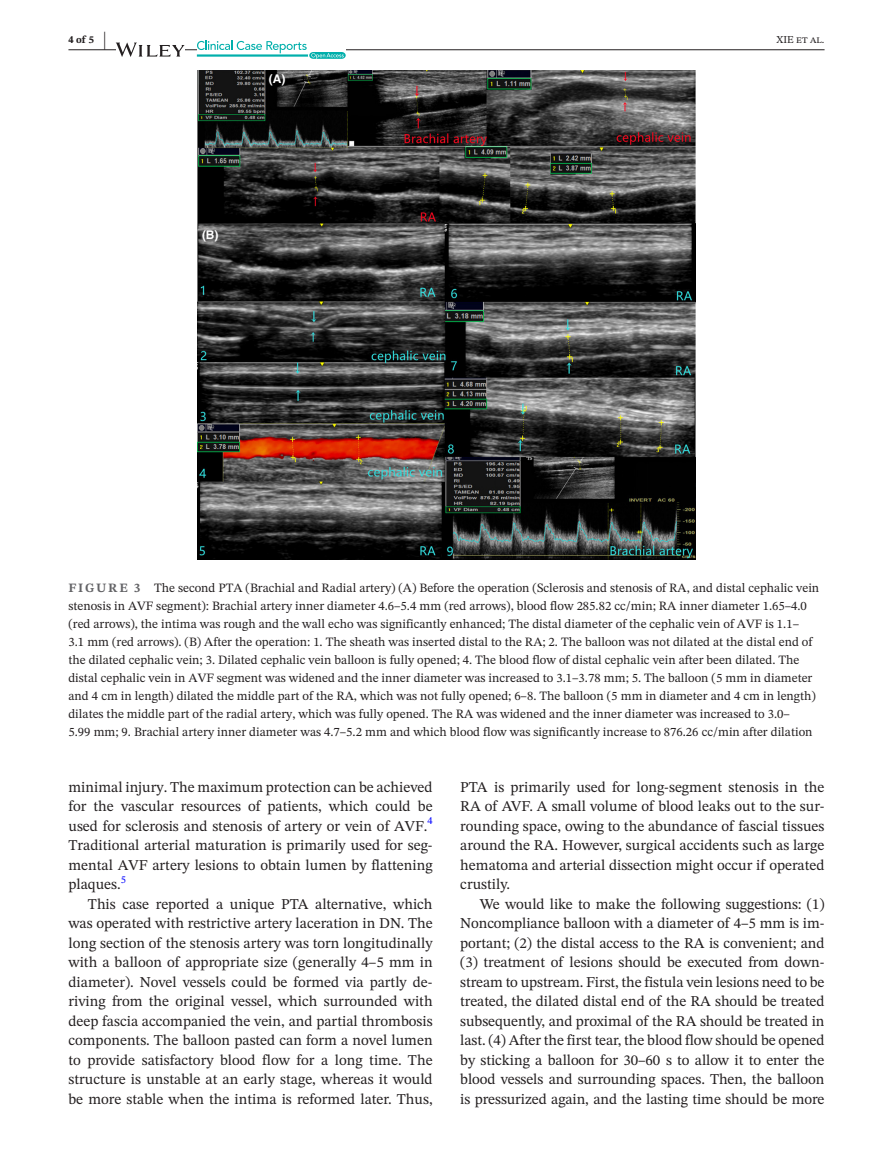
<style>
.page{position:relative;width:893px;height:1174px;background:#fff}
.page>*{position:absolute;margin:0;border:0;box-sizing:border-box;transform-origin:0 0}
.t1{font:15px/19.5px "STIX Two Text";color:#231f20;text-align:justify}
.t2{font:12.75px/18px "STIX Two Text";color:#231f20}
.t3{font:700 12px "Helvetica";color:#fff}
.t4{font:10.5px "STIX Two Text";color:#231f20}
.t5{font:700 10.5px "STIX Two Text";color:#231f20}
.t6{font:10.5px "STIX Two Text";color:#00f}
.s1{font-size:21px}
.s2{font-weight:700;color:#636366}
</style>
<div class="page">
<hr style="left:68px;top:49px;width:756px;height:1px;background:#231f20">
<svg style="left:116px;top:43px;width:69px;height:14px"></svg>
<svg style="left:197px;top:41px;width:149px;height:18px"></svg>
<img style="left:198px;top:70px;width:497px;height:489px">
<p class="t5" style="left:68px;top:32px;width:39px">4 of 5 <span class="s1">|</span></p>
<p class="t4" style="left:776px;top:32px;width:49px">XIE et al.</p>
<p class="t3" style="left:269px;top:72px;width:18px">(A)</p>
<p class="t3" style="left:202px;top:227px;width:18px">(B)</p>
<p class="t2" style="left:68px;top:578px;width:752px"><span class="s2">FIGURE 3</span> The second PTA (Brachial and Radial artery) (A) Before the operation (Sclerosis and stenosis of RA, and distal cephalic vein stenosis in AVF segment): Brachial artery inner diameter 4.6–5.4 mm (red arrows), blood flow 285.82 cc/min; RA inner diameter 1.65–4.0 (red arrows), the intima was rough and the wall echo was significantly enhanced; The distal diameter of the cephalic vein of AVF is 1.1–<br>3.1 mm (red arrows). (B) After the operation: 1. The sheath was inserted distal to the RA; 2. The balloon was not dilated at the distal end of the dilated cephalic vein; 3. Dilated cephalic vein balloon is fully opened; 4. The blood flow of distal cephalic vein after been dilated. The distal cephalic vein in AVF segment was widened and the inner diameter was increased to 3.1–3.78 mm; 5. The balloon (5 mm in diameter and 4 cm in length) dilated the middle part of the RA, which was not fully opened; 6–8. The balloon (5 mm in diameter and 4 cm in length) dilates the middle part of the radial artery, which was fully opened. The RA was widened and the inner diameter was increased to 3.0–<br>5.99 mm; 9. Brachial artery inner diameter was 4.7–5.2 mm and which blood flow was significantly increase to 876.26 cc/min after dilation</p>
<p class="t1" style="left:68px;top:777px;width:366px">minimal injury. The maximum protection can be achieved for the vascular resources of patients, which could be used for sclerosis and stenosis of artery or vein of AVF.</p>
<p class="t6" style="left:427px;top:813px;width:7px">4</p>
<p class="t1" style="left:68px;top:835px;width:366px">Traditional arterial maturation is primarily used for seg&shy;mental AVF artery lesions to obtain lumen by flattening plaques.</p>
<p class="t6" style="left:121px;top:871px;width:7px">5</p>
<p class="t1" style="left:68px;top:894px;width:366px;text-indent:20px">This case reported a unique PTA alternative, which was operated with restrictive artery laceration in DN. The long section of the stenosis artery was torn longitudinally with a balloon of appropriate size (generally 4–5 mm in diameter). Novel vessels could be formed via partly de&shy;riving from the original vessel, which surrounded with deep fascia accompanied the vein, and partial thrombosis components. The balloon pasted can form a novel lumen to provide satisfactory blood flow for a long time. The structure is unstable at an early stage, whereas it would be more stable when the intima is reformed later. Thus,</p>
<p class="t1" style="left:460px;top:777px;width:366px">PTA is primarily used for long-segment stenosis in the RA of AVF. A small volume of blood leaks out to the sur&shy;rounding space, owing to the abundance of fascial tissues around the RA. However, surgical accidents such as large hematoma and arterial dissection might occur if operated crustily.</p>
<p class="t1" style="left:460px;top:894px;width:366px;text-indent:20px">We would like to make the following suggestions: (1)<br>Noncompliance balloon with a diameter of 4–5 mm is im&shy;portant; (2) the distal access to the RA is convenient; and (3) treatment of lesions should be executed from down&shy;stream to upstream. First, the fistula vein lesions need to be treated, the dilated distal end of the RA should be treated subsequently, and proximal of the RA should be treated in last. (4) After the first tear, the blood flow should be opened by sticking a balloon for 30–60 s to allow it to enter the blood vessels and surrounding spaces. Then, the balloon is pressurized again, and the lasting time should be more</p>
</div>
